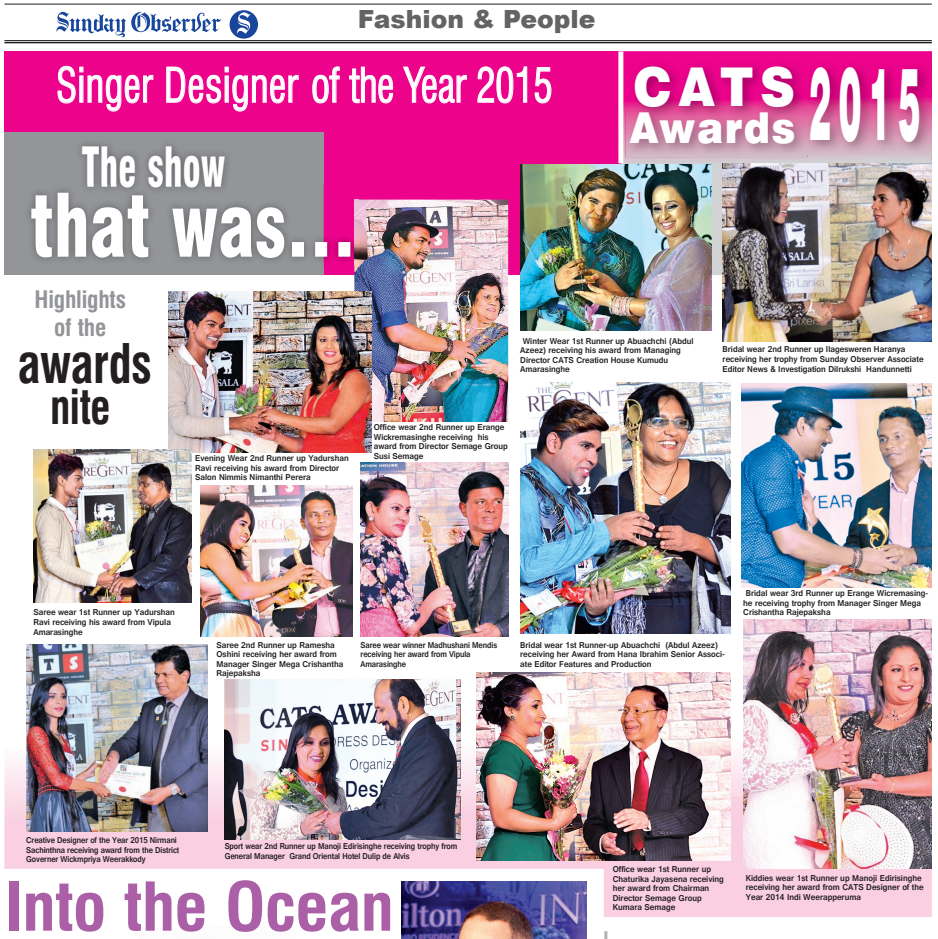
<style>
.page{position:relative;width:938px;height:939px;background:#fff}
.page>*{position:absolute;margin:0;border:0;box-sizing:border-box;transform-origin:0 0}
.t1{font:900 101px "Swiss 721 BT";color:#fff;scale:.33 1}
.t2{font:900 condensed 85px "Swiss 721 BT";letter-spacing:.01em;color:#fff;scale:.82 1}
.t3{font:700 condensed 65.5px "Swiss 721 BT";letter-spacing:-.01em;color:#aa5fa6;scale:1.05 1}
.t4{font:900 condensed 54px "Swiss 721 BT";letter-spacing:.01em;color:#fff;scale:.67 1}
.t5{font:900 53.5px "Swiss 721 BT";color:#fff;scale:.92 1}
.t6{font:700 condensed 53.1px "Swiss 721 BT";letter-spacing:-.01em;color:#231f20;scale:.89 1}
.t7{font:700 condensed 46.9px "Swiss 721 BT";color:#231f20;scale:.89 1}
.t8{font:condensed 46.7px "Swiss 721 BT";letter-spacing:.01em;color:#fff;scale:.84 1}
.t9{font:900 42.6px "Swiss 721 BT";letter-spacing:.03em;color:#fff;scale:.92 1}
.t10{font:900 25px "Arial";color:#636366}
.t11{font:700 condensed 23.5px/28px "Swiss 721 BT";letter-spacing:-.01em;color:#939598;text-align:center}
.t12{font:700 9px/9.5px "Gautami";color:#231f20;scale:.95 1}
.t13{font:700 9px/9.5px "Gautami";color:#231f20;scale:.89 1}
</style>
<div class="page">
<svg style="left:4px;top:732px;width:739px;height:136px;background:#f4d1e1"></svg>
<div style="left:603px;top:868px;width:328px;height:48px;background:#f9cfe1"></div>
<img style="left:603px;top:797px;width:140px;height:71px">
<div style="left:4px;top:51px;width:927px;height:224px;background:#ed028c"></div>
<div style="left:4px;top:133px;width:319px;height:142px;background:#939598"></div>
<svg style="left:57px;top:65px;width:97px;height:47px"></svg>
<svg style="left:166px;top:66px;width:133px;height:46px"></svg>
<svg style="left:312px;top:66px;width:28px;height:38px"></svg>
<svg style="left:349px;top:66px;width:44px;height:38px"></svg>
<svg style="left:403px;top:66px;width:64px;height:38px"></svg>
<svg style="left:477px;top:66px;width:50px;height:38px"></svg>
<svg style="left:534px;top:67px;width:18px;height:37px"></svg>
<svg style="left:621px;top:51px;width:310px;height:224px"></svg>
<img style="left:82px;top:146px;width:143px;height:39px">
<img style="left:625px;top:61px;width:182px;height:96px">
<img style="left:805px;top:62px;width:127px;height:93px">
<div style="left:229px;top:10px;width:29px;height:29px;background:#18469d;border-radius:50%"></div>
<svg style="left:237px;top:12px;width:13px;height:22px"></svg>
<svg style="left:56px;top:12px;width:165px;height:25px"></svg>
<hr style="left:4px;top:40px;width:927px;height:1px;background:#231f20">
<hr style="left:4px;top:42px;width:927px;height:1px;background:#231f20">
<hr style="left:4px;top:4px;width:927px;height:1px;background:#231f20">
<img style="left:743px;top:619px;width:188px;height:249px">
<img style="left:354px;top:199px;width:154px;height:223px">
<img style="left:741px;top:383px;width:190px;height:204px">
<img style="left:476px;top:672px;width:254px;height:188px">
<img style="left:200px;top:485px;width:152px;height:151px">
<img style="left:520px;top:382px;width:210px;height:251px">
<img style="left:722px;top:163px;width:209px;height:178px">
<img style="left:168px;top:291px;width:203px;height:161px">
<img style="left:33px;top:449px;width:158px;height:153px">
<img style="left:26px;top:644px;width:181px;height:187px">
<img style="left:360px;top:463px;width:148px;height:173px">
<img style="left:225px;top:679px;width:236px;height:159px">
<img style="left:401px;top:881px;width:185px;height:57px">
<img style="left:520px;top:164px;width:191px;height:167px">
<img style="left:28px;top:185px;width:326px;height:80px">
<img style="left:82px;top:185px;width:143px;height:2px">
<img style="left:354px;top:199px;width:4px;height:66px">
<div style="left:618px;top:51px;width:5px;height:112px;background:#fff"></div>
<svg style="left:604px;top:931px;width:3px;height:7px"></svg>
<h3 class="t10" style="left:358px;top:1px;width:239px">Fashion &amp; People</h3>
<h3 class="t8" style="left:56px;top:57px;width:593px">Singer Designer of the Year 2015</h3>
<h3 class="t4" style="left:82px;top:135px;width:215px">The show</h3>
<h2 class="t2" style="left:30px;top:175px;width:398px">that was…</h2>
<h3 class="t5" style="left:633px;top:54px;width:178px">CATS</h3>
<h3 class="t9" style="left:630px;top:102px;width:181px">Awards</h3>
<h1 class="t1" style="left:809px;top:42px;width:337px">2015</h1>
<h3 class="t11" style="left:35px;top:286px;width:93px">Highlights of the</h3>
<h3 class="t6" style="left:17px;top:331px;width:153px">awards</h3>
<h3 class="t7" style="left:50px;top:379px;width:70px">nite</h3>
<p class="t12" style="left:195px;top:453px;width:163px">Evening Wear 2nd Runner up Yadurshan<br>Ravi receiving his award from Director<br>Salon Nimmis Nimanthi Perera</p>
<p class="t12" style="left:520px;top:336px;width:184px">Winter Wear 1st Runner up Abuachchi (Abdul Azeez) receiving his award from Managing Director CATS Creation House Kumudu Amarasinghe</p>
<p class="t12" style="left:374px;top:422px;width:143px">Office wear 2nd Runner up Erange<br>Wickremasinghe receiving his award from Director Semage Group<br>Susi Semage</p>
<p class="t12" style="left:722px;top:343px;width:213px;line-height:10px">Bridal wear 2nd Runner up Ilagesweren Haranya receiving her trophy from Sunday Observer Associate<br>Editor News &amp; Investigation Dilrukshi Handunnetti</p>
<p class="t12" style="left:743px;top:588px;width:196px">Bridal wear 3rd Runner up Erange Wicremasing&shy;he receiving trophy from Manager Singer Mega</p>
<p class="t12" style="left:33px;top:607px;width:150px">Saree wear 1st Runner up Yadurshan</p>
<p class="t12" style="left:743px;top:607px;width:93px">Crishantha Rajepaksha</p>
<p class="t12" style="left:33px;top:617px;width:146px">Ravi receiving his award from Vipula<br>Amarasinghe</p>
<p class="t12" style="left:216px;top:639px;width:135px">Saree 2nd Runner up Ramesha<br>Oshini receiving her award from<br>Manager Singer Mega Crishantha<br>Rajepaksha</p>
<p class="t13" style="left:360px;top:639px;width:155px">Saree wear winner Madhushani Mendis receiving her award from Vipula<br>Amarasinghe</p>
<p class="t12" style="left:520px;top:639px;width:217px">Bridal wear 1st Runner-up Abuachchi (Abdul Azeez) receiving her Award from Hana Ibrahim Senior Associ&shy;ate Editor Features and Production</p>
<p class="t13" style="left:26px;top:835px;width:173px">Creative Designer of the Year 2015 Nirmani<br>Sachinthna receiving award from the District<br>Governer Wickmpriya Weerakkody</p>
<p class="t13" style="left:225px;top:841px;width:263px">Sport wear 2nd Runner up Manoji Edirisinghe receiving trophy from<br>General Manager Grand Oriental Hotel Dulip de Alvis</p>
<h3 class="t3" style="left:4px;top:867px;width:372px">Into the Ocean</h3>
<p class="t12" style="left:612px;top:864px;width:118px">Office wear 1st Runner up<br>Chaturika Jayasena receiving her award from Chairman<br>Director Semage Group<br>Kumara Semage</p>
<p class="t12" style="left:745px;top:872px;width:189px">Kiddies wear 1st Runner up Manoji Edirisinghe receiving her award from CATS Designer of the<br>Year 2014 Indi Weerapperuma</p>
</div>
